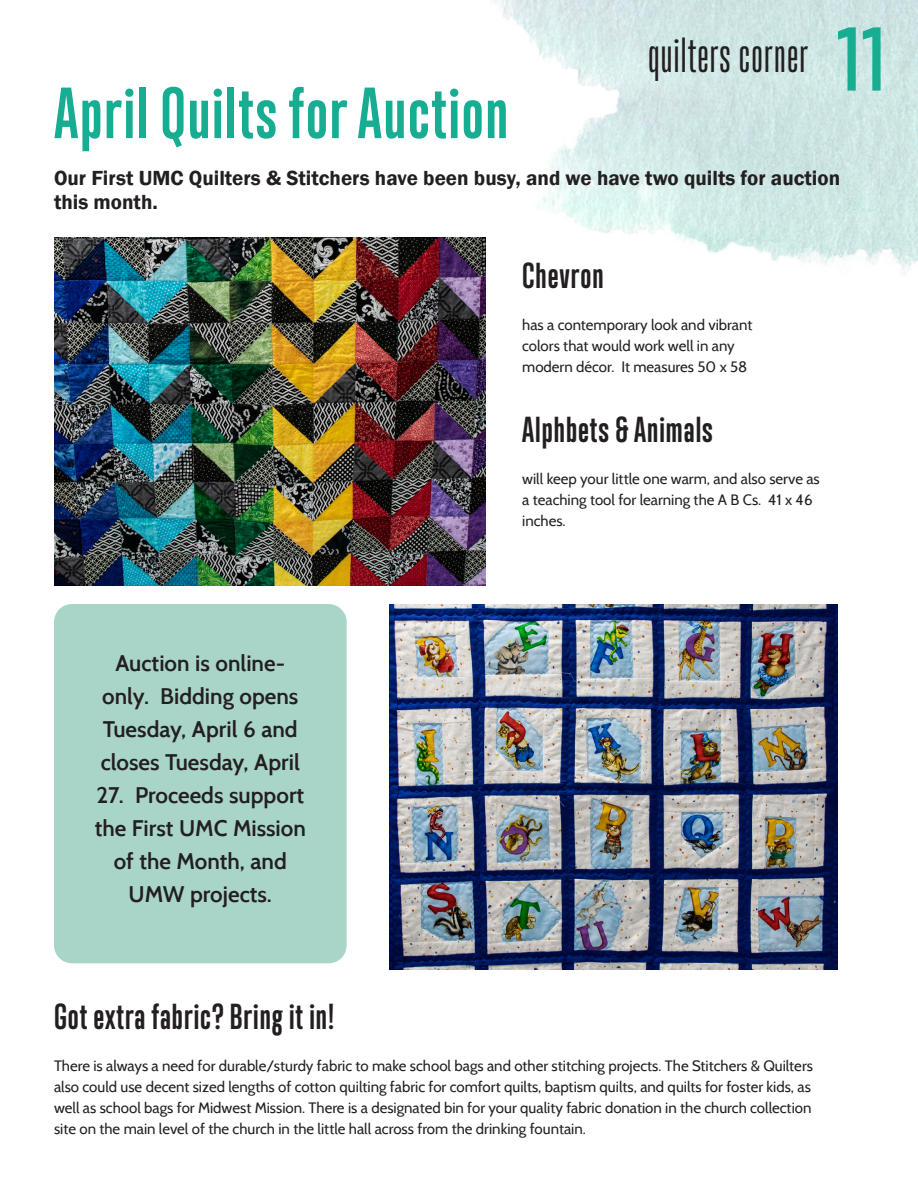
<style>
.page{position:relative;width:918px;height:1188px;background:#fff}
.page>*{position:absolute;margin:0;border:0;box-sizing:border-box;transform-origin:0 0}
.t1{font:700 82.5px "Trump Gothic Pro";color:#17ad93}
.t2{font:700 66px "Trump Gothic Pro";letter-spacing:.03em;color:#17ad93}
.t3{font:45px "Trump Gothic Pro";letter-spacing:.03em;color:#231f20}
.t4{font:700 33px "Trump Gothic Pro";letter-spacing:.03em;color:#231f20}
.thank_yous{font:600 22.5px/33px "Cabin";color:#231f20;text-align:center}
.t5{font:600 21px/24px "Franklin Gothic";color:#231f20}
.t6{font:15px/21px "Cabin";color:#231f20}
</style>
<div class="page">
<img style="left:311px;top:0;width:607px;height:275px">
<div style="left:54px;top:604px;width:293px;height:359px;background:#a9d5c9;border-radius:18px"></div>
<img style="left:54px;top:238px;width:432px;height:347px">
<img style="left:390px;top:604px;width:447px;height:365px">
<p class="t2" style="left:54px;top:73px;width:455px">April Quilts for Auction</p>
<p class="t3" style="left:648px;top:29px;width:162px">quilters corner</p>
<p class="t1" style="left:837px;top:9px;width:49px">11</p>
<p class="t5" style="left:54px;top:166px;width:788px">Our First UMC Quilters &amp; Stitchers have been busy, and we have two quilts for auction this month.</p>
<p class="t4" style="left:522px;top:256px;width:83px">Chevron</p>
<p class="t6" style="left:522px;top:314px;width:232px">has a contemporary look and vibrant colors that would work well in any modern décor. It measures 50 x 58</p>
<p class="thank_yous" style="left:101px;top:646px;width:201px">Auction is online&shy;only. Bidding opens<br>Tuesday, April 6 and closes Tuesday, April</p>
<p class="thank_yous" style="left:95px;top:778px;width:213px">27. Proceeds support the First UMC Mission of the Month, and<br>UMW projects.</p>
<p class="t4" style="left:522px;top:409px;width:192px">Alphbets &amp; Animals</p>
<p class="t6" style="left:522px;top:468px;width:299px">will keep your little one warm, and also serve as a teaching tool for learning the A B Cs. 41 x 46 inches.</p>
<p class="t4" style="left:54px;top:996px;width:282px">Got extra fabric? Bring it in!</p>
<p class="t6" style="left:54px;top:1055px;width:761px">There is always a need for durable/sturdy fabric to make school bags and other stitching projects. The Stitchers &amp; Quilters also could use decent sized lengths of cotton quilting fabric for comfort quilts, baptism quilts, and quilts for foster kids, as well as school bags for Midwest Mission. There is a designated bin for your quality fabric donation in the church collection site on the main level of the church in the little hall across from the drinking fountain.</p>
</div>
